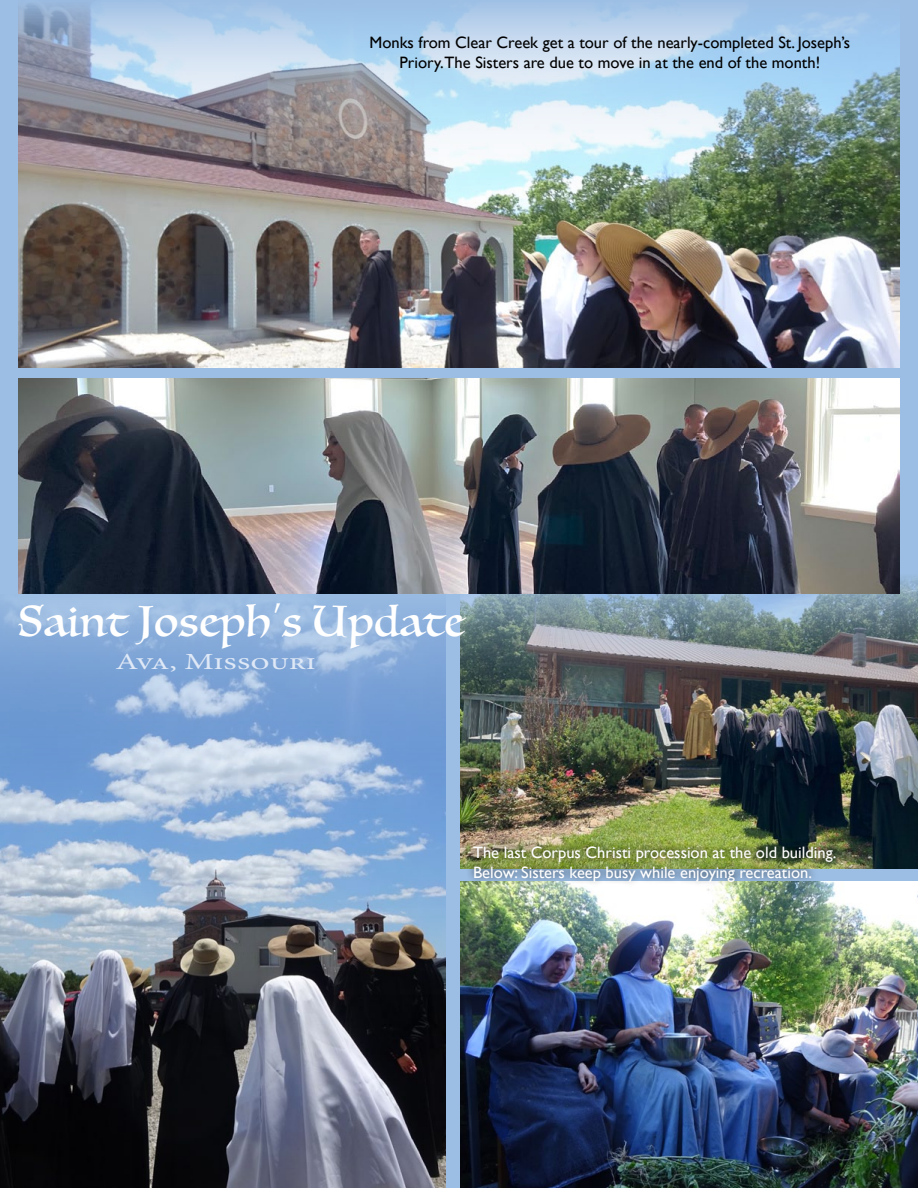
<style>
.page{position:relative;width:918px;height:1188px;background:#9cbee4}
.page>*{position:absolute;margin:0;border:0;box-sizing:border-box;transform-origin:0 0}
.t1{font:42px "Luminari";letter-spacing:.02em;color:#fff}
.t2{font:23.1px "Minion Pro";letter-spacing:-.005em;color:#dee8f6;scale:1.43 1}
.t3{font:16.5px/19.8px "Gill Sans";color:#000;text-align:center}
.t4{font:16.5px/19.8px "Gill Sans";color:#fff}
</style>
<div class="page">
<img style="left:18px;top:3px;width:882px;height:364px">
<img style="left:0;top:608px;width:446px;height:580px">
<img style="left:460px;top:881px;width:458px;height:307px">
<img style="left:460px;top:577px;width:458px;height:291px">
<img style="left:18px;top:378px;width:882px;height:216px">
<div style="left:466px;top:839px;width:377px;height:51px;background:#000;opacity:.75"></div>
<p class="t3" style="left:369px;top:32px;width:482px">Monks from Clear Creek get a tour of the nearly-completed St. Joseph’s<br>Priory.The Sisters are due to move in at the end of the month!</p>
<h1 class="t1" style="left:18px;top:586px;width:447px">Saint Joseph’s Update</h1>
<h2 class="t2" style="left:116px;top:646px;width:142px">Ava, Missouri</h2>
<p class="t4" style="left:473px;top:842px;width:365px">The last Corpus Christi procession at the old building.<br>Below: Sisters keep busy while enjoying recreation.</p>
</div>
